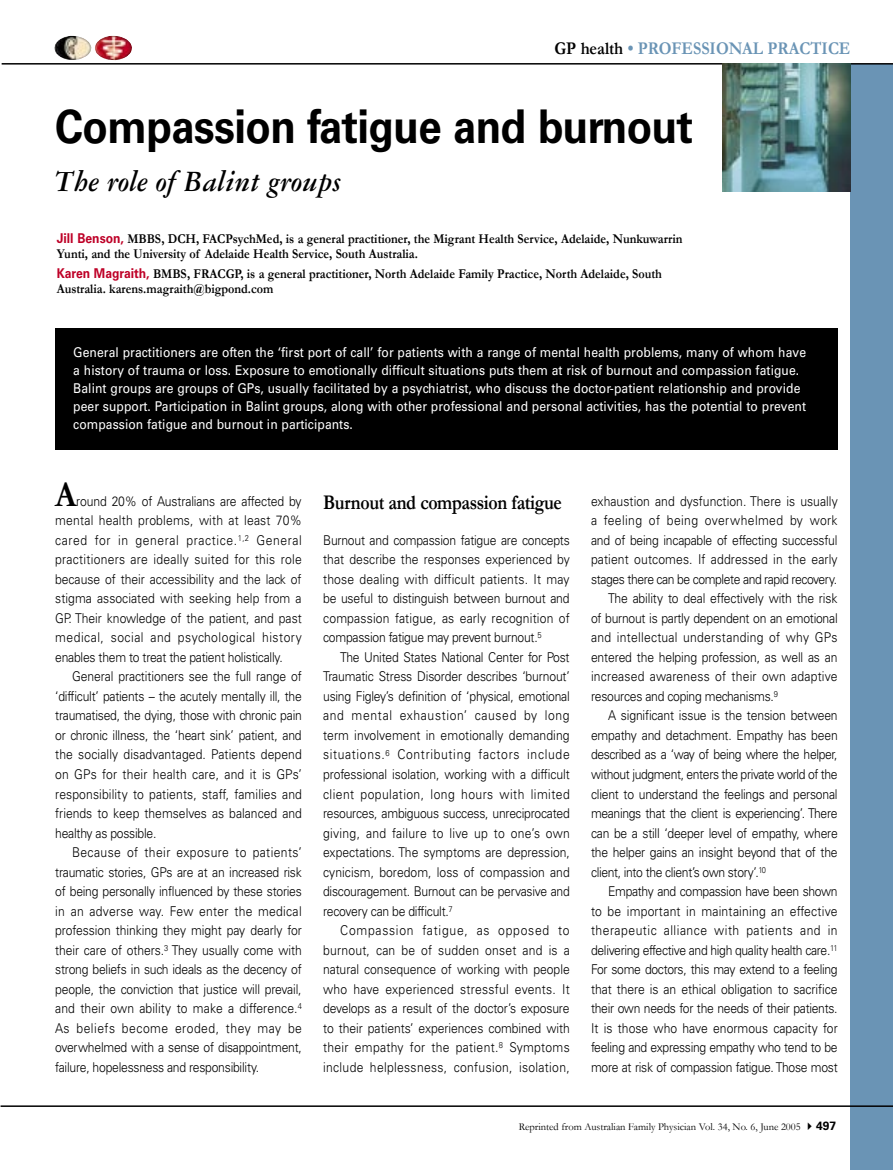
<style>
.page{position:relative;width:893px;height:1170px;background:#fff}
.page>*{position:absolute;margin:0;border:0;box-sizing:border-box;transform-origin:0 0}
.profprac_headline{font:700 46.5px "Univers LT";letter-spacing:-.015em;color:#000;scale:.9 1}
.afp_Body_text{font:700 36px "Garamond";color:#000;scale:.9 1}
.profprac_sub_headline{font:italic 700 31.5px "Garamond Three LT";color:#000;scale:.9 1}
.afp_body_crosshead_A{font:700 21px "Garamond";letter-spacing:-.02em;color:#000;scale:.85 1}
.theme_header_type{font:700 18px "Garamond";color:#6a94b5;scale:.9 1}
.afp_Body_text-2{font:300 13.5px/19.5px "Univers LT";letter-spacing:-.02em;color:#000;text-align:justify;scale:.9 1}
.profprac_background_text{font:13.5px/18px "Univers LT";letter-spacing:.005em;color:#fff;scale:.9 1}
.profprac_author_biog{font:700 13.5px/15px "Garamond";color:#000;scale:.9 1}
.t1{font:10.5px "Garamond";color:#000}
.s1{color:#000}
.s2{font-family:"Univers LT";color:#be0027}
.s3{font-family:"Univers LT";font-weight:700;font-size:12px}
</style>
<div class="page">
<div style="left:850px;top:64px;width:43px;height:1105px;background:#6a94b5"></div>
<hr style="left:2px;top:63px;width:891px;height:2px;background:#000">
<hr style="left:1px;top:1105px;width:892px;height:1px;background:#000">
<div style="left:55px;top:328px;width:783px;height:122px;background:#000"></div>
<img style="left:723px;top:64px;width:127px;height:127px">
<img style="left:54px;top:36px;width:38px;height:24px">
<img style="left:95px;top:36px;width:37px;height:24px">
<p class="theme_header_type" style="left:554px;top:38px;width:330px"><span class="s1">GP health</span> • PROFESSIONAL PRACTICE</p>
<p class="profprac_headline" style="left:55px;top:100px;width:710px">Compassion fatigue and burnout</p>
<p class="profprac_sub_headline" style="left:55px;top:164px;width:320px">The role of Balint groups</p>
<p class="profprac_author_biog" style="left:57px;top:231px;width:697px"><span class="s2">Jill Benson,</span> MBBS, DCH, FACPsychMed, is a general practitioner, the Migrant Health Service, Adelaide, Nunkuwarrin<br>Yunti, and the University of Adelaide Health Service, South Australia.</p>
<p class="profprac_author_biog" style="left:57px;top:266px;width:674px"><span class="s2">Karen Magraith,</span> BMBS, FRACGP, is a general practitioner, North Adelaide Family Practice, North Adelaide, South<br>Australia. karens.magraith@bigpond.com</p>
<p class="profprac_background_text" style="left:73px;top:343px;width:816px">General practitioners are often the ‘first port of call’ for patients with a range of mental health problems, many of whom have a history of trauma or loss. Exposure to emotionally difficult situations puts them at risk of burnout and compassion fatigue.<br>Balint groups are groups of GPs, usually facilitated by a psychiatrist, who discuss the doctor-patient relationship and provide peer support. Participation in Balint groups, along with other professional and personal activities, has the potential to prevent compassion fatigue and burnout in participants.</p>
<p class="afp_Body_text" style="left:55px;top:473px;width:25px">A</p>
<p class="afp_Body_text-2" style="left:55px;top:491px;width:276px;text-indent:21px">round 20% of Australians are affected by mental health problems, with at least 70% cared for in general practice.<sup>1,2</sup> General practitioners are ideally suited for this role because of their accessibility and the lack of stigma associated with seeking help from a GP. Their knowledge of the patient, and past medical, social and psychological history enables them to treat the patient holistically.</p>
<p class="afp_Body_text-2" style="left:55px;top:667px;width:276px;text-indent:17px">General practitioners see the full range of ‘difficult’ patients – the acutely mentally ill, the traumatised, the dying, those with chronic pain or chronic illness, the ‘heart sink’ patient, and the socially disadvantaged. Patients depend on GPs for their health care, and it is GPs’ responsibility to patients, staff, families and friends to keep themselves as balanced and healthy as possible.</p>
<p class="afp_Body_text-2" style="left:55px;top:842px;width:276px;text-indent:17px">Because of their exposure to patients’ traumatic stories, GPs are at an increased risk of being personally influenced by these stories in an adverse way. Few enter the medical profession thinking they might pay dearly for their care of others.<sup>3</sup> They usually come with strong beliefs in such ideals as the decency of people, the conviction that justice will prevail, and their own ability to make a difference.<sup>4<br></sup>As beliefs become eroded, they may be overwhelmed with a sense of disappointment, failure, hopelessness and responsibility.</p>
<p class="afp_body_crosshead_A" style="left:323px;top:489px;width:282px">Burnout and compassion fatigue</p>
<p class="afp_Body_text-2" style="left:323px;top:530px;width:276px">Burnout and compassion fatigue are concepts that describe the responses experienced by those dealing with difficult patients. It may be useful to distinguish between burnout and compassion fatigue, as early recognition of compassion fatigue may prevent burnout.<sup>5</sup></p>
<p class="afp_Body_text-2" style="left:323px;top:647px;width:276px;text-indent:17px">The United States National Center for Post Traumatic Stress Disorder describes ‘burnout’ using Figley’s definition of ‘physical, emotional and mental exhaustion’ caused by long term involvement in emotionally demanding situations.<sup>6</sup> Contributing factors include professional isolation, working with a difficult client population, long hours with limited resources, ambiguous success, unreciprocated giving, and failure to live up to one’s own expectations. The symptoms are depression, cynicism, boredom, loss of compassion and discouragement. Burnout can be pervasive and recovery can be difficult.<sup>7</sup></p>
<p class="afp_Body_text-2" style="left:323px;top:920px;width:276px;text-indent:17px">Compassion fatigue, as opposed to burnout, can be of sudden onset and is a natural consequence of working with people who have experienced stressful events. It develops as a result of the doctor’s exposure to their patients’ experiences combined with their empathy for the patient.<sup>8</sup> Symptoms include helplessness, confusion, isolation,</p>
<p class="afp_Body_text-2" style="left:591px;top:491px;width:276px">exhaustion and dysfunction. There is usually a feeling of being overwhelmed by work and of being incapable of effecting successful patient outcomes. If addressed in the early stages there can be complete and rapid recovery.</p>
<p class="afp_Body_text-2" style="left:591px;top:589px;width:276px;text-indent:17px">The ability to deal effectively with the risk of burnout is partly dependent on an emotional and intellectual understanding of why GPs entered the helping profession, as well as an increased awareness of their own adaptive resources and coping mechanisms.<sup>9</sup></p>
<p class="afp_Body_text-2" style="left:591px;top:706px;width:276px;text-indent:17px">A significant issue is the tension between empathy and detachment. Empathy has been described as a ‘way of being where the helper, without judgment, enters the private world of the client to understand the feelings and personal meanings that the client is experiencing’. There can be a still ‘deeper level of empathy, where the helper gains an insight beyond that of the client, into the client’s own story’.<sup>10</sup></p>
<p class="afp_Body_text-2" style="left:591px;top:881px;width:276px;text-indent:17px">Empathy and compassion have been shown to be important in maintaining an effective therapeutic alliance with patients and in delivering effective and high quality health care.<sup>11<br></sup>For some doctors, this may extend to a feeling that there is an ethical obligation to sacrifice their own needs for the needs of their patients.<br>It is those who have enormous capacity for feeling and expressing empathy who tend to be more at risk of compassion fatigue. Those most</p>
<p class="t1" style="left:519px;top:1120px;width:319px">Reprinted from Australian Family Physician Vol. 34, No. 6, June 2005 ✔<span class="s3">497</span></p>
</div>
